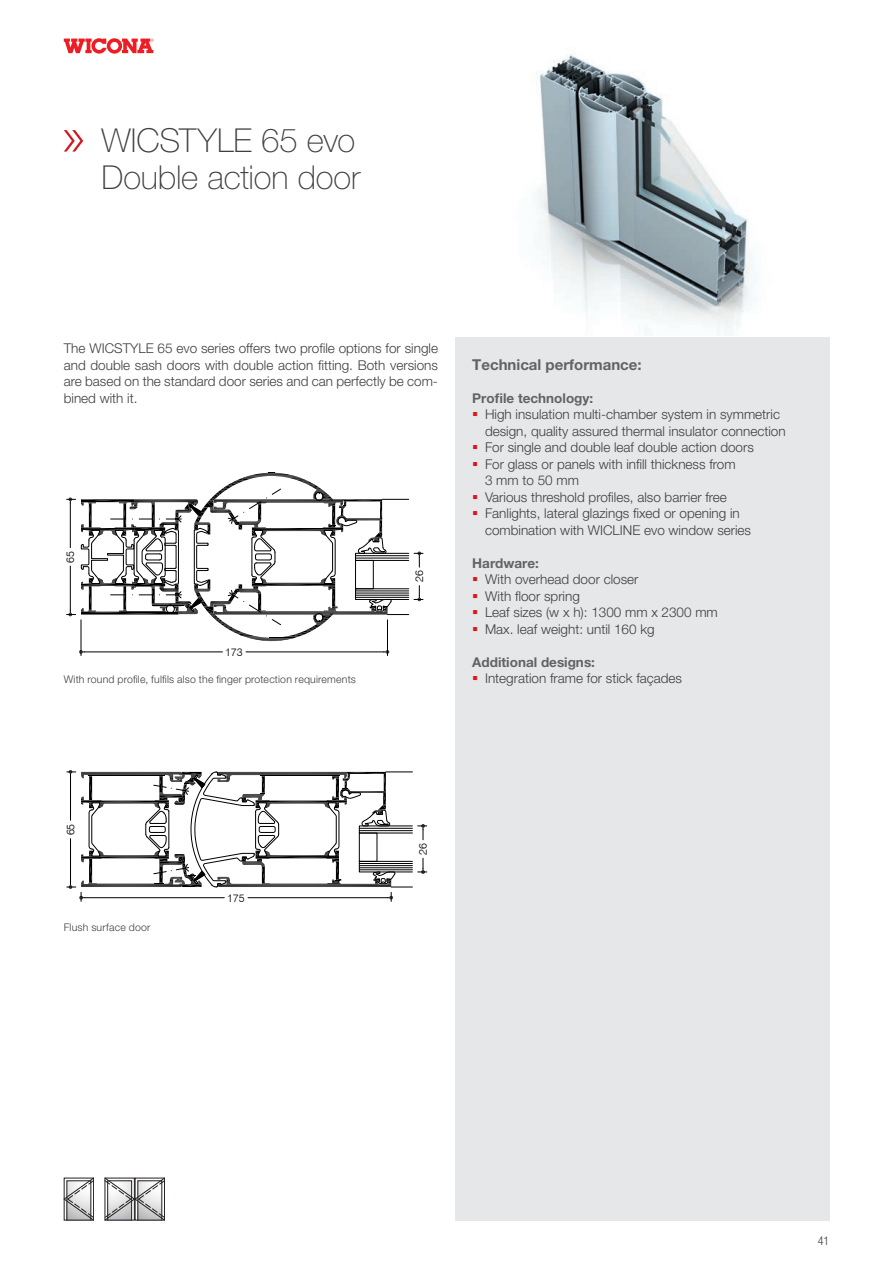
<style>
.page{position:relative;width:893px;height:1263px;background:#fff}
.page>*{position:absolute;margin:0;border:0;box-sizing:border-box;transform-origin:0 0}
.ENG_Head_H2_Hel_LTPr{font:100 33px/37.5px "Helvetica Neue LT Pro";letter-spacing:-.005em;color:#3e3e3f}
.ENG_Head_normal_Hel{font:700 15px "Helvetica Neue LT Pro";color:#636366}
.ENG_normal_Hel_LTPro{font:300 13.5px/16.5px "Helvetica Neue LT Pro";color:#3e3e3f}
.ENG_Head_normal_Hel-2{font:700 13.5px "Helvetica Neue LT Pro";color:#636366}
.t1{font:300 condensed 12px "Helvetica Neue LT Std";color:#3e3e3f}
.t2{font:10.95px "Swis 721 Lt BT";color:#000}
.ENG_Underline_Hel_LT{font:300 10.5px "Helvetica Neue LT Std";letter-spacing:.02em;color:#3e3e3f}
</style>
<div class="page">
<svg style="left:64px;top:38px;width:90px;height:16px"></svg>
<div style="left:455px;top:337px;width:374px;height:883px;background:#e6e7e9"></div>
<img style="left:536px;top:54px;width:214px;height:274px">
<svg style="left:64px;top:1178px;width:30px;height:43px"></svg>
<svg style="left:104px;top:1178px;width:61px;height:42px"></svg>
<svg style="left:67px;top:473px;width:356px;height:169px"></svg>
<hr style="left:81px;top:620px;width:1px;height:36px;background:#000">
<hr style="left:387px;top:620px;width:1px;height:36px;background:#000">
<hr style="left:85px;top:651px;width:137px;height:1px;background:#000">
<hr style="left:246px;top:651px;width:138px;height:1px;background:#000">
<svg style="left:79px;top:650px;width:6px;height:4px"></svg>
<svg style="left:384px;top:650px;width:5px;height:4px"></svg>
<svg style="left:67px;top:770px;width:345px;height:131px"></svg>
<svg style="left:418px;top:858px;width:9px;height:16px"></svg>
<svg style="left:418px;top:824px;width:9px;height:16px"></svg>
<svg style="left:64px;top:130px;width:19px;height:22px"></svg>
<p class="ENG_Head_H2_Hel_LTPr" style="left:102px;top:121px;width:260px">WICSTYLE 65 evo<br>Double action door</p>
<p class="ENG_normal_Hel_LTPro" style="left:64px;top:340px;width:376px;text-align:justify">The WICSTYLE 65 evo series offers two profile options for single and double sash doors with double action fitting. Both versions are based on the standard door series and can perfectly be com&shy;bined with it.</p>
<p class="t2" style="left:64px;top:563px;width:13px;rotate:-90deg">65</p>
<p class="t2" style="left:225px;top:645px;width:19px">173</p>
<p class="t2" style="left:413px;top:582px;width:13px;rotate:-90deg">26</p>
<p class="ENG_Head_normal_Hel" style="left:472px;top:355px;width:171px">Technical performance:</p>
<p class="ENG_Head_normal_Hel-2" style="left:472px;top:389px;width:122px">Profile technology:</p>
<p class="ENG_normal_Hel_LTPro" style="left:485px;top:406px;width:302px">High insulation multi-chamber system in symmetric design, quality assured thermal insulator connection</p>
<p class="ENG_normal_Hel_LTPro" style="left:485px;top:439px;width:270px">For single and double leaf double action doors</p>
<p class="ENG_normal_Hel_LTPro" style="left:485px;top:455px;width:252px">For glass or panels with infill thickness from<br>3 mm to 50 mm</p>
<p class="ENG_normal_Hel_LTPro" style="left:485px;top:488px;width:243px">Various threshold profiles, also barrier free</p>
<p class="ENG_normal_Hel_LTPro" style="left:485px;top:505px;width:268px">Fanlights, lateral glazings fixed or opening in combination with WICLINE evo window series</p>
<p class="ENG_Head_normal_Hel-2" style="left:472px;top:554px;width:68px">Hardware:</p>
<p class="ENG_normal_Hel_LTPro" style="left:485px;top:571px;width:155px">With overhead door closer</p>
<p class="ENG_normal_Hel_LTPro" style="left:485px;top:587px;width:96px">With floor spring</p>
<p class="ENG_normal_Hel_LTPro" style="left:485px;top:604px;width:234px">Leaf sizes (w x h): 1300 mm x 2300 mm</p>
<p class="ENG_normal_Hel_LTPro" style="left:485px;top:620px;width:171px">Max. leaf weight: until 160 kg</p>
<p class="ENG_Head_normal_Hel-2" style="left:472px;top:653px;width:124px">Additional designs:</p>
<p class="ENG_Underline_Hel_LT" style="left:64px;top:673px;width:294px">With round profile, fulfils also the finger protection requirements</p>
<p class="ENG_normal_Hel_LTPro" style="left:485px;top:670px;width:199px">Integration frame for stick façades</p>
<p class="t2" style="left:64px;top:835px;width:13px;rotate:-90deg">65</p>
<p class="ENG_Underline_Hel_LT" style="left:64px;top:920px;width:88px">Flush surface door</p>
<p class="t2" style="left:227px;top:891px;width:19px">175</p>
<p class="t2" style="left:416px;top:855px;width:13px;rotate:-90deg">26</p>
<p class="t1" style="left:818px;top:1234px;width:13px">41</p>
</div>
